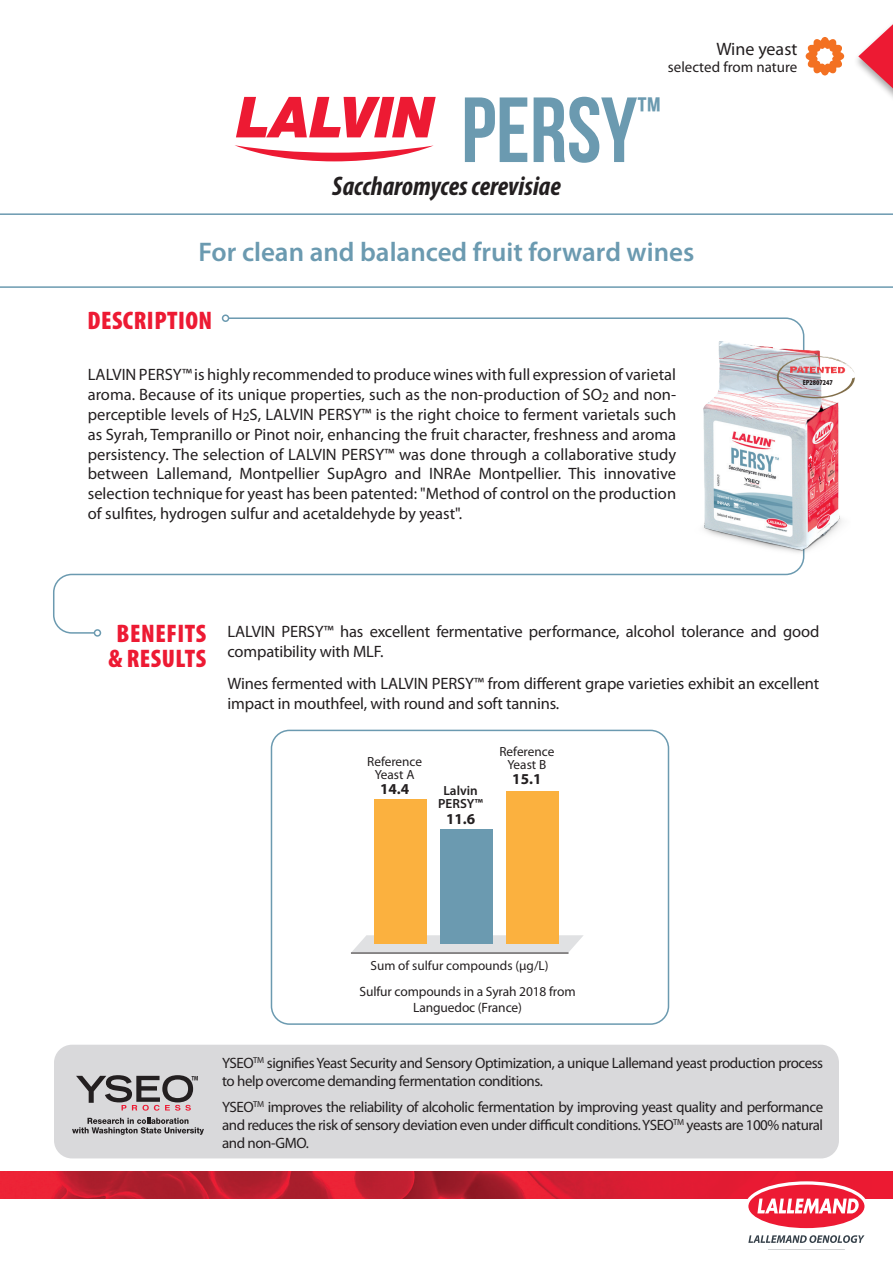
<style>
.page{position:relative;width:893px;height:1263px;background:#fff}
.page>*{position:absolute;margin:0;border:0;box-sizing:border-box;transform-origin:0 0}
.t1{font:92.25px "Bebas Neue";color:#6b9ab0}
.t2{font:39.6px "Bebas Neue";color:#6b9ab0}
.t3{font:600 27px "Myriad Pro";color:#6b9ab0}
.t4{font:italic 700 condensed 27px "Myriad Pro";color:#231f20}
.t5{font:900 condensed 25.5px/25.5px "Myriad Pro";letter-spacing:.02em;color:#ed1a33;text-align:center}
.t6{font:18px "Myriad Pro";color:#231f20}
.t7{font:16.5px/19.8px "Myriad Pro";letter-spacing:-.01em;color:#231f20}
.t8{font:700 15.15px "Myriad Pro";color:#231f20}
.t9{font:15px/18px "Myriad Pro";letter-spacing:-.03em;color:#231f20}
.t10{font:15px "Myriad Pro";color:#231f20}
.t11{font:13.5px/16.2px "Myriad Pro";letter-spacing:-.01em;color:#231f20;text-align:center}
.t12{font:13.2px/13.2px "Myriad Pro";color:#231f20;text-align:center}
.t13{font:600 13.2px/13.2px "Myriad Pro";color:#231f20;text-align:center}
.t14{font:900 condensed 7.5px "Myriad Pro";color:#231f20}
</style>
<div class="page">
<svg style="left:858px;top:24px;width:35px;height:73px"></svg>
<svg style="left:806px;top:37px;width:38px;height:38px"></svg>
<div style="left:54px;top:1045px;width:785px;height:113px;background:#d9d9db;border-radius:18px"></div>
<svg style="left:76px;top:1075px;width:122px;height:36px"></svg>
<svg style="left:72px;top:1118px;width:132px;height:17px"></svg>
<img style="left:0;top:1171px;width:893px;height:27px">
<svg style="left:745px;top:1181px;width:123px;height:62px"></svg>
<div style="left:271px;top:730px;width:398px;height:295px;border:2px solid #6b9ab0;border-radius:18px"></div>
<svg style="left:0;top:213px;width:893px;height:75px"></svg>
<svg style="left:235px;top:145px;width:199px;height:16px"></svg>
<svg style="left:236px;top:97px;width:200px;height:40px"></svg>
<svg style="left:53px;top:317px;width:752px;height:317px"></svg>
<div style="left:94px;top:629px;width:7px;height:8px;border:2px solid #6b9ab0;border-radius:50%"></div>
<div style="left:222px;top:314px;width:7px;height:8px;border:2px solid #6b9ab0;border-radius:50%"></div>
<img style="left:694px;top:335px;width:148px;height:222px">
<svg style="left:352px;top:935px;width:231px;height:18px;background:#e3e4e5"></svg>
<hr style="left:351px;top:952px;width:217px;height:1px;background:#231f20">
<div style="left:374px;top:799px;width:53px;height:145px;background:#fbb13f"></div>
<div style="left:506px;top:792px;width:53px;height:152px;background:#fbb13f"></div>
<div style="left:440px;top:829px;width:53px;height:115px;background:#6b9ab0"></div>
<svg style="left:777px;top:356px;width:78px;height:42px"></svg>
<p class="t6" style="left:716px;top:38px;width:83px">Wine yeast</p>
<p class="t10" style="left:668px;top:57px;width:131px">selected from nature</p>
<h1 class="t1" style="left:461px;top:80px;width:178px">PERSY</h1>
<h2 class="t2" style="left:637px;top:89px;width:25px">™</h2>
<h3 class="t4" style="left:332px;top:169px;width:230px">Saccharomyces cerevisiae</h3>
<h3 class="t3" style="left:199px;top:235px;width:497px">For clean and balanced fruit forward wines</h3>
<h3 class="t5" style="left:87px;top:307px;width:126px">DESCRIPTION</h3>
<p class="t7" style="left:88px;top:365px;width:590px;text-align:justify">LALVIN PERSY™ is highly recommended to produce wines with full expression of varietal aroma. Because of its unique properties, such as the non-production of SO<sub>2</sub> and non&shy;perceptible levels of H<sub>2</sub>S, LALVIN PERSY™ is the right choice to ferment varietals such as Syrah, Tempranillo or Pinot noir, enhancing the fruit character, freshness and aroma persistency. The selection of LALVIN PERSY™ was done through a collaborative study between Lallemand, Montpellier SupAgro and INRAe Montpellier. This innovative selection technique for yeast has been patented: "Method of control on the production of sulfites, hydrogen sulfur and acetaldehyde by yeast".</p>
<p class="t14" style="left:803px;top:377px;width:32px">EP2807247</p>
<h3 class="t5" style="left:108px;top:620px;width:99px">BENEFITS &amp; RESULTS</h3>
<p class="t7" style="left:227px;top:621px;width:593px">LALVIN PERSY™ has excellent fermentative performance, alcohol tolerance and good compatibility with MLF.</p>
<p class="t7" style="left:227px;top:674px;width:593px">Wines fermented with LALVIN PERSY™ from different grape varieties exhibit an excellent impact in mouthfeel, with round and soft tannins.</p>
<p class="t12" style="left:367px;top:754px;width:56px">Reference<br>Yeast A</p>
<p class="t8" style="left:380px;top:779px;width:31px">14.4</p>
<p class="t13" style="left:438px;top:784px;width:46px">Lalvin<br>PERSY™</p>
<p class="t8" style="left:446px;top:809px;width:31px">11.6</p>
<p class="t12" style="left:499px;top:744px;width:56px">Reference<br>Yeast B</p>
<p class="t8" style="left:512px;top:769px;width:31px">15.1</p>
<p class="t12" style="left:370px;top:959px;width:180px">Sum of sulfur compounds (μg/L)</p>
<p class="t11" style="left:360px;top:983px;width:218px">Sulfur compounds in a Syrah 2018 from<br>Languedoc (France)</p>
<p class="t9" style="left:222px;top:1054px;width:602px">YSEO<sup>TM</sup> signifies Yeast Security and Sensory Optimization, a unique Lallemand yeast production process to help overcome demanding fermentation conditions.</p>
<p class="t9" style="left:222px;top:1097px;width:602px;text-align:justify">YSEO<sup>TM</sup> improves the reliability of alcoholic fermentation by improving yeast quality and performance and reduces the risk of sensory deviation even under difficult conditions. YSEO<sup>TM</sup> yeasts are 100% natural and non-GMO.</p>
</div>
